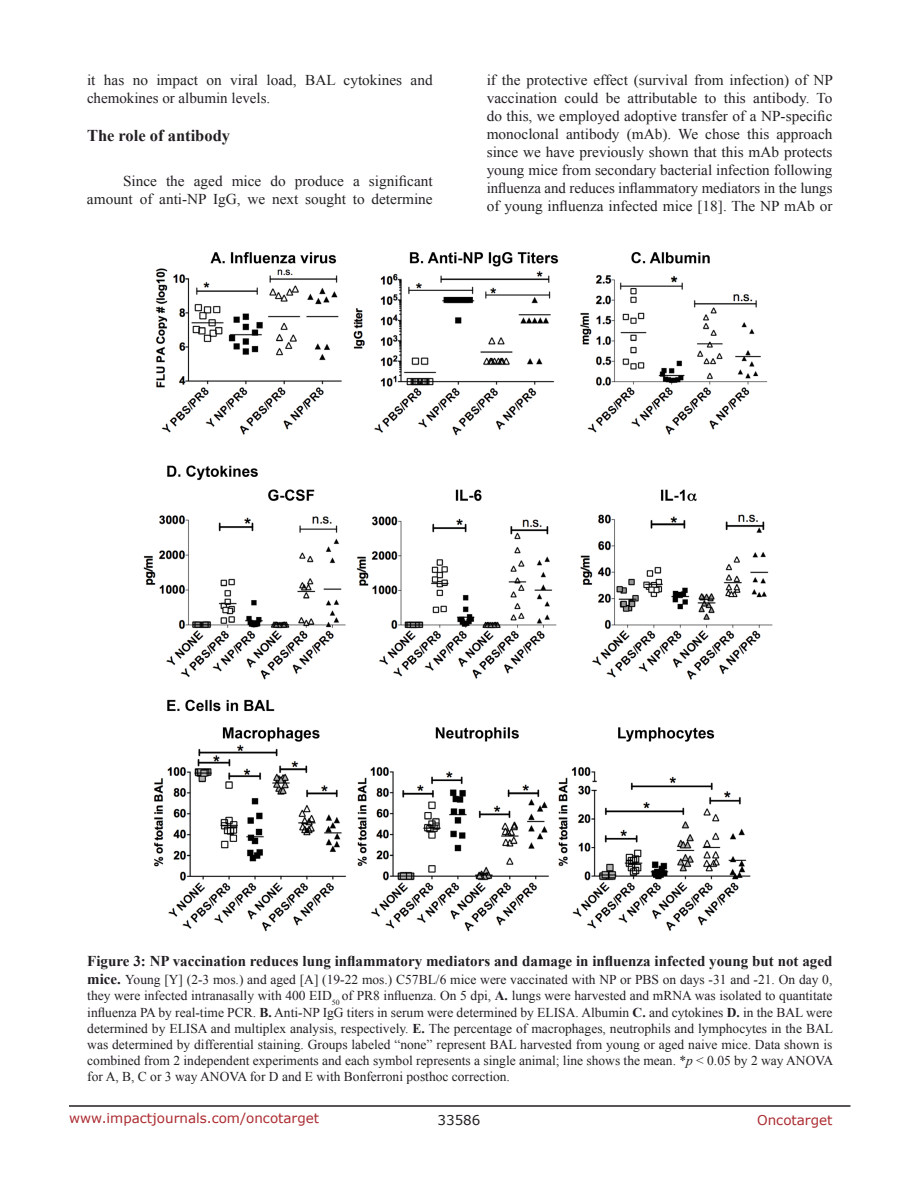
<style>
.page{position:relative;width:918px;height:1188px;background:#fff}
.page>*{position:absolute;margin:0;border:0;box-sizing:border-box;transform-origin:0 0}
.t1{font:700 16.5px "Times New Roman";color:#221f22}
.t2{font:15px/18px "Times New Roman";color:#221f22}
.t3{font:700 15px "Times New Roman";color:#221f22}
.t4{font:13.5px/16.2px "Times New Roman";color:#221f22;text-align:justify}
.t5{font:13.5px "Verdana";color:#ac2b31}
.t6{font:13.5px "Verdana";color:#221f22}
.s1{font-weight:700;font-size:15px}
.s2{font-weight:700}
.s3{font-style:italic}
</style>
<div class="page">
<hr style="left:69px;top:1105px;width:781px;height:2px;background:#231f20">
<img style="left:143px;top:252px;width:630px;height:680px">
<p class="t2" style="left:87px;top:71px;width:347px">it has no impact on viral load, BAL cytokines and chemokines or albumin levels.</p>
<p class="t1" style="left:87px;top:124px;width:145px">The role of antibody</p>
<p class="t2" style="left:87px;top:172px;width:347px;text-align:right">Since the aged mice do produce a significant amount of anti-NP IgG, we next sought to determine</p>
<p class="t2" style="left:487px;top:71px;width:348px;text-align:justify">if the protective effect (survival from infection) of NP vaccination could be attributable to this antibody. To do this, we employed adoptive transfer of a NP-specific monoclonal antibody (mAb). We chose this approach since we have previously shown that this mAb protects young mice from secondary bacterial infection following influenza and reduces inflammatory mediators in the lungs of young influenza infected mice [18]. The NP mAb or</p>
<p class="t3" style="left:87px;top:951px;width:747px">Figure 3: NP vaccination reduces lung inflammatory mediators and damage in influenza infected young but not aged</p>
<p class="t4" style="left:87px;top:971px;width:747px"><span class="s1">mice.</span> Young [Y] (2-3 mos.) and aged [A] (19-22 mos.) C57BL/6 mice were vaccinated with NP or PBS on days -31 and -21. On day 0, they were infected intranasally with 400 EID<sub>50</sub> of PR8 influenza. On 5 dpi, <span class="s2">A.</span> lungs were harvested and mRNA was isolated to quantitate influenza PA by real-time PCR. <span class="s2">B.</span> Anti-NP IgG titers in serum were determined by ELISA. Albumin <span class="s2">C.</span> and cytokines <span class="s2">D.</span> in the BAL were determined by ELISA and multiplex analysis, respectively. <span class="s2">E.</span> The percentage of macrophages, neutrophils and lymphocytes in the BAL was determined by differential staining. Groups labeled “none” represent BAL harvested from young or aged naive mice. Data shown is combined from 2 independent experiments and each symbol represents a single animal; line shows the mean. *<span class="s3">p</span> &lt; 0.05 by 2 way ANOVA for A, B, C or 3 way ANOVA for D and E with Bonferroni posthoc correction.</p>
<p class="t5" style="left:69px;top:1109px;width:252px">www.impactjournals.com/oncotarget</p>
<p class="t6" style="left:438px;top:1111px;width:44px">33586</p>
<p class="t5" style="left:757px;top:1111px;width:77px">Oncotarget</p>
</div>
